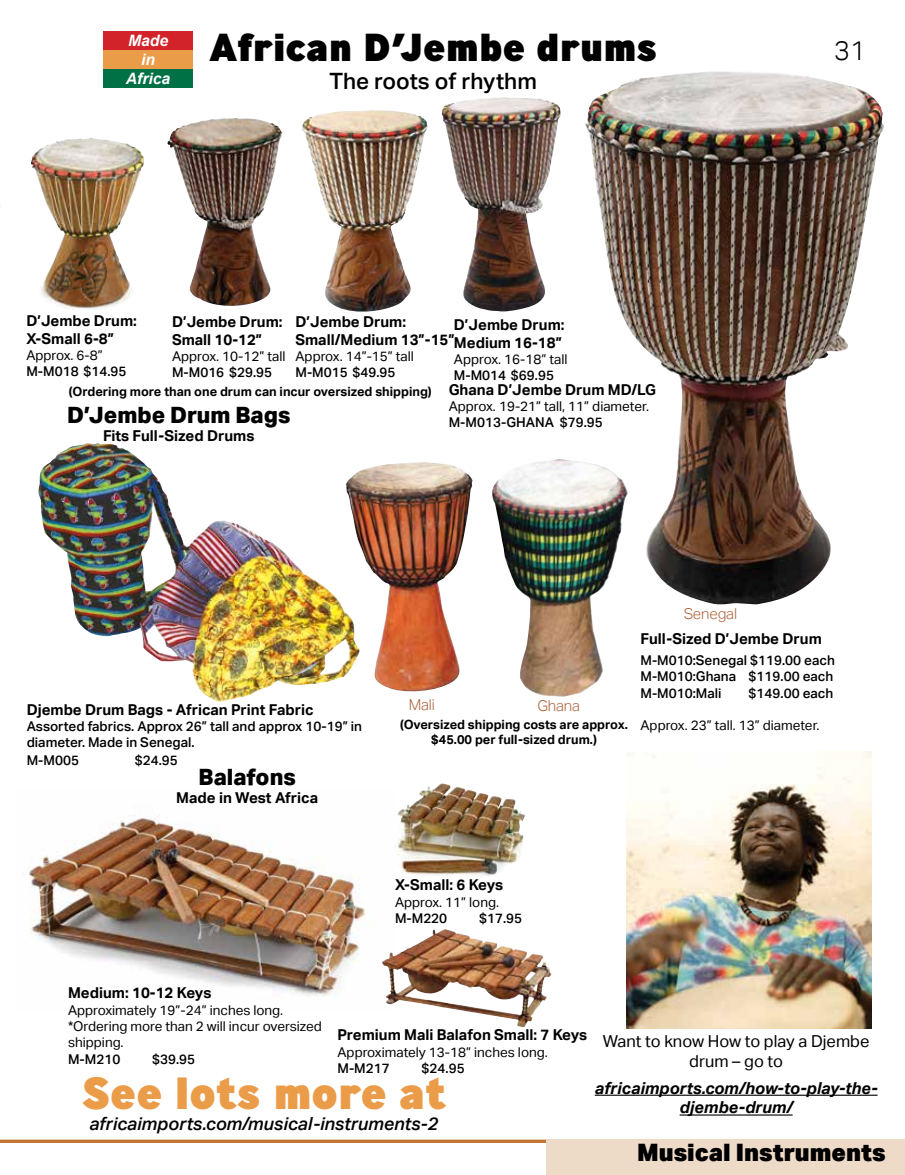
<style>
.page{position:relative;width:905px;height:1175px;background:#fff}
.page>*{position:absolute;margin:0;border:0;box-sizing:border-box;transform-origin:0 0}
.t1{font:800 45px "Ministry";color:#eb9c49}
.t2{font:800 39px "Ministry";color:#000}
.t3{font:300 27px "Aktiv Grotesk";color:#000}
.t4{font:900 24px "Aktiv Grotesk";color:#000}
.t5{font:800 22.5px "Aktiv Grotesk";color:#000}
.t6{font:500 22.5px "Aktiv Grotesk";color:#000}
.t7{font:italic 500 18px "Aktiv Grotesk";color:#000}
.t8{font:italic 700 16.5px/19.8px "Aktiv Grotesk";color:#000;text-align:center}
.t9{font:16.5px/19.8px "Aktiv Grotesk";color:#000;text-align:center}
.t10{font:italic 700 15.75px/18.9px "Arial";color:#fff;text-align:center}
.t11{font:700 15px/18px "Aktiv Grotesk";color:#000}
.t12{font:300 15px "Aktiv Grotesk";letter-spacing:-.01em;color:#ad6238}
.t13{font:500 13.5px/16.2px "Aktiv Grotesk";color:#000;text-align:justify}
.t14{font:13.5px/16.2px "Aktiv Grotesk";color:#000}
.t15{font:700 12.75px/15.3px "Aktiv Grotesk";color:#000}
.s1{font-weight:400;font-size:13.5px}
</style>
<div class="page">
<div style="left:103px;top:31px;width:89px;height:19px;background:#d2232a"></div>
<div style="left:103px;top:50px;width:89px;height:19px;background:#eb9c49"></div>
<div style="left:103px;top:69px;width:89px;height:19px;background:#007045"></div>
<img style="left:38px;top:447px;width:308px;height:255px">
<img style="left:585px;top:71px;width:299px;height:534px">
<img style="left:492px;top:459px;width:136px;height:238px">
<img style="left:346px;top:462px;width:126px;height:230px">
<img style="left:23px;top:814px;width:343px;height:182px">
<img style="left:395px;top:783px;width:130px;height:93px">
<img style="left:441px;top:97px;width:119px;height:214px">
<img style="left:31px;top:138px;width:113px;height:172px">
<img style="left:167px;top:118px;width:115px;height:188px">
<img style="left:302px;top:110px;width:125px;height:202px">
<img style="left:381px;top:929px;width:166px;height:98px">
<hr style="left:594px;top:1094px;width:283px;height:1px;background:#000">
<hr style="left:679px;top:1114px;width:113px;height:1px;background:#000">
<hr style="left:0;top:1139px;width:904px;height:3px;background:#c07430">
<div style="left:545px;top:1139px;width:359px;height:35px;background:#eddac7"></div>
<img style="left:626px;top:751px;width:245px;height:277px">
<p class="t10" style="left:126px;top:32px;width:46px">Made in<br>Africa</p>
<h2 class="t2" style="left:209px;top:20px;width:450px">African D’Jembe drums</h2>
<h3 class="t6" style="left:329px;top:68px;width:209px">The roots of rhythm</h3>
<p class="t11" style="left:26px;top:311px;width:112px">D’Jembe Drum:<br>X-Small 6-8”</p>
<p class="t14" style="left:26px;top:347px;width:78px">Approx. 6-8”</p>
<p class="t13" style="left:26px;top:363px;width:102px">M-M018 $14.95</p>
<p class="t11" style="left:172px;top:313px;width:112px">D’Jembe Drum:<br>Small 10-12”</p>
<p class="t14" style="left:172px;top:348px;width:115px">Approx. 10-12” tall</p>
<p class="t13" style="left:172px;top:364px;width:102px">M-M016 $29.95</p>
<p class="t11" style="left:295px;top:313px;width:161px">D’Jembe Drum:<br>Small/Medium 13”-15”</p>
<p class="t14" style="left:295px;top:348px;width:120px">Approx. 14”-15” tall</p>
<p class="t13" style="left:295px;top:364px;width:102px">M-M015 $49.95</p>
<p class="t11" style="left:454px;top:315px;width:112px">D’Jembe Drum:<br>Medium 16-18”</p>
<p class="t14" style="left:454px;top:351px;width:115px">Approx. 16-18” tall</p>
<p class="t13" style="left:454px;top:367px;width:102px">M-M014 $69.95</p>
<p class="t11" style="left:449px;top:380px;width:209px">Ghana D’Jembe Drum MD/LG</p>
<p class="t14" style="left:449px;top:398px;width:202px">Approx. 19-21” tall, 11” diameter.</p>
<p class="t13" style="left:449px;top:414px;width:156px">M-M013-GHANA $79.95</p>
<p class="t15" style="left:69px;top:384px;width:364px">(Ordering more than one drum can incur oversized shipping)</p>
<h3 class="t5" style="left:67px;top:402px;width:225px">D’Jembe Drum Bags</h3>
<p class="t11" style="left:103px;top:426px;width:153px">Fits Full-Sized Drums</p>
<p class="t12" style="left:683px;top:605px;width:55px">Senegal</p>
<h3 class="t3" style="left:834px;top:35px;width:33px">31</h3>
<p class="t11" style="left:640px;top:629px;width:183px">Full-Sized D’Jembe Drum</p>
<p class="t13" style="left:640px;top:652px;width:196px">M-M010:Senegal $119.00 each M-M010:Ghana $119.00 each M-M010:Mali</p>
<p class="t13" style="left:748px;top:685px;width:86px">$149.00 each</p>
<p class="t15" style="left:431px;top:716px;width:390px;text-indent:-31px">(Oversized shipping costs are approx. <span class="s1">Approx. 23” tall. 13” diameter. </span>$45.00 per full-sized drum.)</p>
<p class="t11" style="left:27px;top:700px;width:288px">Djembe Drum Bags - African Print Fabric</p>
<p class="t12" style="left:409px;top:695px;width:28px">Mali</p>
<p class="t12" style="left:537px;top:697px;width:44px">Ghana</p>
<p class="t13" style="left:27px;top:718px;width:337px">Assorted fabrics. Approx 26” tall and approx 10-19” in diameter. Made in Senegal.</p>
<p class="t13" style="left:27px;top:752px;width:54px">M-M005</p>
<p class="t13" style="left:135px;top:752px;width:45px">$24.95</p>
<h3 class="t5" style="left:198px;top:763px;width:99px">Balafons</h3>
<p class="t11" style="left:176px;top:788px;width:143px">Made in West Africa</p>
<p class="t11" style="left:395px;top:875px;width:110px">X-Small: 6 Keys</p>
<p class="t14" style="left:395px;top:894px;width:105px">Approx. 11” long.</p>
<p class="t13" style="left:395px;top:910px;width:54px">M-M220</p>
<p class="t13" style="left:479px;top:910px;width:45px">$17.95</p>
<p class="t11" style="left:68px;top:983px;width:145px">Medium: 10-12 Keys</p>
<p class="t14" style="left:68px;top:1002px;width:255px">Approximately 19”-24” inches long. *Ordering more than 2 will incur oversized shipping.</p>
<p class="t13" style="left:68px;top:1050px;width:54px">M-M210</p>
<p class="t13" style="left:152px;top:1050px;width:45px">$39.95</p>
<h1 class="t1" style="left:81px;top:1062px;width:367px">See lots more at</h1>
<p class="t7" style="left:89px;top:1113px;width:350px">africaimports.com/musical-instruments-2</p>
<p class="t11" style="left:337px;top:1025px;width:251px">Premium Mali Balafon Small: 7 Keys</p>
<p class="t14" style="left:337px;top:1044px;width:212px">Approximately 13-18” inches long.</p>
<p class="t13" style="left:337px;top:1060px;width:54px">M-M217</p>
<p class="t13" style="left:421px;top:1060px;width:45px">$24.95</p>
<p class="t9" style="left:602px;top:1031px;width:268px">Want to know How to play a Djembe drum – go to</p>
<p class="t8" style="left:594px;top:1078px;width:284px">africaimports.com/how-to-play-the&shy;djembe-drum/</p>
<h3 class="t4" style="left:637px;top:1136px;width:236px">Musical Instrument</h3>
<h3 class="t4" style="left:837px;top:1136px;width:49px">Oils</h3>
</div>
